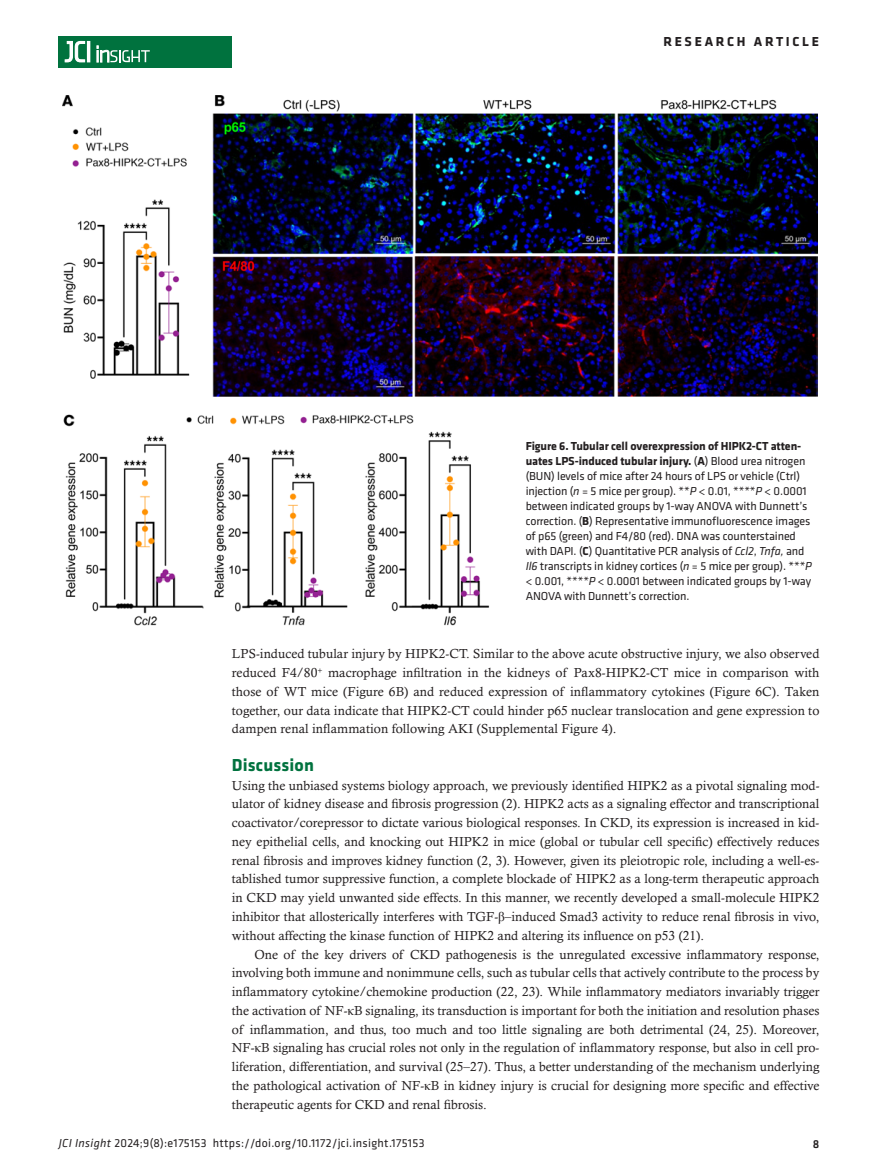
<style>
.page{position:relative;width:878px;height:1175px;background:#fff}
.page>*{position:absolute;margin:0;border:0;box-sizing:border-box;transform-origin:0 0}
.t1{font:700 18px "Klavika";letter-spacing:.01em;color:#00723e}
.t2{font:700 13.5px "Klavika Basic";letter-spacing:.2em;color:#231f20}
.t3{font:13.2px/18.8px "Calisto MT Std";color:#231f20;text-align:justify}
.t4{font:12px/15px "Klavika Basic";letter-spacing:-.01em;color:#231f20}
.t5{font:12px "Klavika Basic";letter-spacing:.025em;color:#231f20}
.t6{font:500 12px "Klavika Basic";color:#231f20}
.s1{font-weight:700}
.s2{font-style:italic}
.s3{font-family:"Times New Roman"}
</style>
<div class="page">
<div style="left:59px;top:36px;width:173px;height:31px;background:#00723e"></div>
<hr style="left:87px;top:41px;width:3px;height:21px;background:#fff">
<svg style="left:64px;top:41px;width:21px;height:22px"></svg>
<svg style="left:97px;top:46px;width:53px;height:16px"></svg>
<img style="left:62px;top:96px;width:755px;height:530px">
<p class="t2" style="left:663px;top:32px;width:157px">RESEARCH ARTICLE</p>
<p class="t4" style="left:525px;top:438px;width:288px"><span class="s1">Figure 6. Tubular cell overexpression of HIPK2-CT atten&shy;uates LPS-induced tubular injury.</span> (<span class="s1">A</span>) Blood urea nitrogen (BUN) levels of mice after 24 hours of LPS or vehicle (Ctrl) injection (<span class="s2">n</span> = 5 mice per group). **<span class="s2">P</span> &lt; 0.01, ****<span class="s2">P</span> &lt; 0.0001 between indicated groups by 1-way ANOVA with Dunnett’s correction. (<span class="s1">B</span>) Representative immunofluorescence images of p65 (green) and F4/80 (red). DNA was counterstained with DAPI. (<span class="s1">C</span>) Quantitative PCR analysis of <span class="s2">Ccl2</span>, <span class="s2">Tnfa,</span> and <span class="s2">Il6</span> transcripts in kidney cortices (<span class="s2">n</span> = 5 mice per group). ***<span class="s2">P </span>&lt; 0.001, ****<span class="s2">P</span> &lt; 0.0001 between indicated groups by 1-way ANOVA with Dunnett’s correction.</p>
<p class="t3" style="left:232px;top:644px;width:589px">LPS-induced tubular injury by HIPK2-CT. Similar to the above acute obstructive injury, we also observed reduced F4/80<sup>+</sup> macrophage infiltration in the kidneys of Pax8-HIPK2-CT mice in comparison with those of WT mice (Figure 6B) and reduced expression of inflammatory cytokines (Figure 6C). Taken together, our data indicate that HIPK2-CT could hinder p65 nuclear translocation and gene expression to dampen renal inflammation following AKI (Supplemental Figure 4).</p>
<h1 class="t1" style="left:232px;top:752px;width:84px">Discussion</h1>
<p class="t3" style="left:232px;top:775px;width:589px">Using the unbiased systems biology approach, we previously identified HIPK2 as a pivotal signaling mod&shy;ulator of kidney disease and fibrosis progression (2). HIPK2 acts as a signaling effector and transcriptional coactivator/corepressor to dictate various biological responses. In CKD, its expression is increased in kid&shy;ney epithelial cells, and knocking out HIPK2 in mice (global or tubular cell specific) effectively reduces renal fibrosis and improves kidney function (2, 3). However, given its pleiotropic role, including a well-es&shy;tablished tumor suppressive function, a complete blockade of HIPK2 as a long-term therapeutic approach in CKD may yield unwanted side effects. In this manner, we recently developed a small-molecule HIPK2 inhibitor that allosterically interferes with TGF-<span class="s3">β</span>–induced Smad3 activity to reduce renal fibrosis in vivo, without affecting the kinase function of HIPK2 and altering its influence on p53 (21).</p>
<p class="t3" style="left:232px;top:944px;width:589px;text-indent:22px">One of the key drivers of CKD pathogenesis is the unregulated excessive inflammatory response, involving both immune and nonimmune cells, such as tubular cells that actively contribute to the process by inflammatory cytokine/chemokine production (22, 23). While inflammatory mediators invariably trigger the activation of NF-<span class="s3">κ</span>B signaling, its transduction is important for both the initiation and resolution phases of inflammation, and thus, too much and too little signaling are both detrimental (24, 25). Moreover, NF-<span class="s3">κ</span>B signaling has crucial roles not only in the regulation of inflammatory response, but also in cell pro&shy;liferation, differentiation, and survival (25–27). Thus, a better understanding of the mechanism underlying the pathological activation of NF-<span class="s3">κ</span>B in kidney injury is crucial for designing more specific and effective therapeutic agents for CKD and renal fibrosis.</p>
<p class="t5" style="left:59px;top:1135px;width:367px"><span class="s2">JCI Insight</span> 2024;9(8):e175153 https://doi.org/10.1172/jci.insight.175153</p>
<p class="t6" style="left:812px;top:1135px;width:8px">8</p>
</div>
